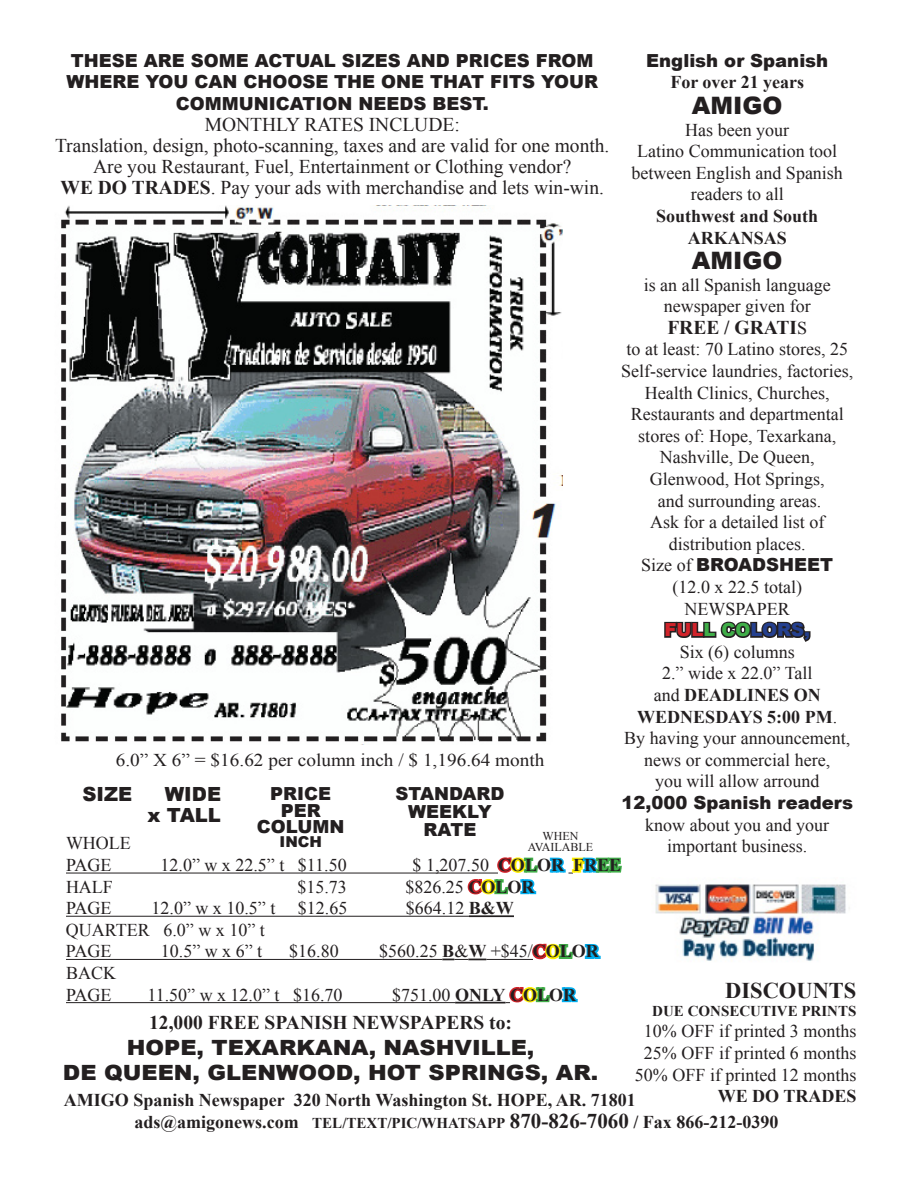
<style>
.page{position:relative;width:918px;height:1188px;background:#fff}
.page>*{position:absolute;margin:0;border:0;box-sizing:border-box;transform-origin:0 0}
.t1{font:900 24px "Arial";color:#231f20}
.t2{font:700 22.5px "Times New Roman";color:#231f20}
.t3{font:900 21px/25.2px "Arial";color:#231f20;text-align:center;scale:1.07 1}
.t4{font:19.5px/21px "Times New Roman";color:#231f20;text-align:center}
.t5{font:700 19.5px "Times New Roman";color:#231f20}
.t6{font:900 19.5px/21px "Arial";color:#231f20;text-align:right}
.t7{font:18px/21.6px "Times New Roman";color:#231f20;text-align:center}
.t8{font:700 18px/21.6px "Times New Roman";color:#231f20;text-align:center}
.t9{font:900 18px/21.6px "Arial";color:#231f20;text-align:center}
.t10{font:18px "Times New Roman";color:#231f20;scale:1.07 1}
.t11{font:900 18px "Arial";color:#25408f}
.t12{font:700 15px "Times New Roman";color:#231f20}
.t13{font:900 15px "Arial";color:#231f20}
.t14{font:12px/10.5px "Times New Roman";color:#231f20;text-align:center}
.s1{font-weight:400;font-size:18px}
.s2{font-family:"Times New Roman";font-weight:400}
.s3{color:#d1232a}
.s4{color:#40ae49}
.s5{font-weight:700}
.s6{font-weight:400}
.s7{font-size:15px}
.s8{font-size:21px}
</style>
<div class="page">
<svg style="left:664px;top:621px;width:147px;height:21px"></svg>
<hr style="left:66px;top:873px;width:432px;height:1px;background:#231f20">
<hr style="left:66px;top:916px;width:403px;height:1px;background:#231f20">
<hr style="left:469px;top:915px;width:45px;height:2px;background:#231f20">
<hr style="left:66px;top:959px;width:376px;height:1px;background:#231f20">
<svg style="left:442px;top:959px;width:44px;height:1px"></svg>
<hr style="left:486px;top:959px;width:47px;height:1px;background:#231f20">
<hr style="left:66px;top:1002px;width:389px;height:1px;background:#231f20">
<hr style="left:455px;top:1002px;width:51px;height:1px;background:#231f20">
<svg style="left:549px;top:857px;width:73px;height:17px"></svg>
<svg style="left:465px;top:857px;width:73px;height:38px"></svg>
<svg style="left:530px;top:943px;width:43px;height:17px"></svg>
<svg style="left:584px;top:944px;width:17px;height:15px"></svg>
<svg style="left:506px;top:987px;width:44px;height:17px"></svg>
<svg style="left:561px;top:987px;width:17px;height:16px"></svg>
<img style="left:61px;top:206px;width:502px;height:539px">
<img style="left:655px;top:884px;width:195px;height:77px">
<p class="t9" style="left:646px;top:49px;width:184px">English or Spanish</p>
<p class="t8" style="left:670px;top:71px;width:135px">For over 21 years</p>
<h1 class="t1" style="left:692px;top:88px;width:92px">AMIGO</h1>
<p class="t7" style="left:632px;top:118px;width:213px">Has been your<br>Latino Communication tool between English and Spanish readers to all</p>
<p class="t8" style="left:656px;top:205px;width:164px">Southwest and South<br>ARKANSAS</p>
<h1 class="t1" style="left:692px;top:243px;width:92px">AMIGO</h1>
<p class="t7" style="left:644px;top:274px;width:188px">is an all Spanish language newspaper given for</p>
<p class="t5" style="left:667px;top:314px;width:141px">FREE / GRATI<span class="s1">S</span></p>
<p class="t7" style="left:621px;top:338px;width:233px">to at least: 70 Latino stores, 25<br>Self-service laundries, factories,<br>Health Clinics, Churches,<br>Restaurants and departmental stores of: Hope, Texarkana,<br>Nashville, De Queen,<br>Glenwood, Hot Springs,<br>and surrounding areas.<br>Ask for a detailed list of distribution places.</p>
<p class="t9" style="left:641px;top:554px;width:194px"><span class="s2">Size of</span> BROADSHEET</p>
<p class="t7" style="left:673px;top:576px;width:131px">(12.0 x 22.5 total)<br>NEWSPAPER</p>
<p class="t11" style="left:664px;top:617px;width:147px"><span class="s3">FUL</span><span class="s4">L CO</span>LORS,</p>
<p class="t7" style="left:624px;top:641px;width:227px">Six (6) columns<br>2.” wide x 22.0” Tall<br>and <span class="s5">DEADLINES ON<br>WEDNESDAYS 5:00 PM</span>.<br>By having your announcement, news or commercial here,<br>you will allow arround</p>
<p class="t9" style="left:621px;top:791px;width:233px">12,000 Spanish readers</p>
<p class="t7" style="left:645px;top:814px;width:185px">know about you and your</p>
<p class="t9" style="left:66px;top:49px;width:533px">THESE ARE SOME ACTUAL SIZES AND PRICES FROM<br>WHERE YOU CAN CHOOSE THE ONE THAT FITS YOUR<br>COMMUNICATION NEEDS BEST.</p>
<p class="t4" style="left:55px;top:114px;width:556px">MONTHLY RATES INCLUDE:<br>Translation, design, photo-scanning, taxes and are valid for one month.<br>Are you Restaurant, Fuel, Entertainment or Clothing vendor?<br><span class="s5">WE DO TRADES</span>. Pay your ads with merchandise and lets win-win.</p>
<p class="t10" style="left:116px;top:747px;width:402px">6.0” X 6” = $16.62 per column inch / $ 1,196.64 month</p>
<p class="t6" style="left:82px;top:783px;width:51px">SIZE</p>
<p class="t6" style="left:147px;top:783px;width:75px">WIDE x TALL</p>
<p class="t9" style="left:257px;top:785px;width:89px;line-height:16.5px">PRICE<br>PER<br>COLUMN</p>
<p class="t13" style="left:280px;top:831px;width:44px">INCH</p>
<p class="t9" style="left:395px;top:784px;width:111px;line-height:18px">STANDARD<br>WEEKLY<br>RATE</p>
<p class="t14" style="left:528px;top:831px;width:67px">WHEN<br>AVAILABLE</p>
<p class="t7" style="left:66px;top:832px;width:66px">WHOLE</p>
<p class="t7" style="left:667px;top:835px;width:142px">important business.</p>
<p class="t7" style="left:66px;top:854px;width:47px">PAGE</p>
<p class="t7" style="left:160px;top:854px;width:188px">12.0” w x 22.5” t $11.50</p>
<p class="t7" style="left:412px;top:854px;width:210px">$ 1,207.50 <span class="s5">COLOR FREE</span></p>
<p class="t7" style="left:66px;top:876px;width:48px">HALF</p>
<p class="t7" style="left:297px;top:876px;width:51px">$15.73</p>
<p class="t7" style="left:405px;top:876px;width:131px">$826.25 <span class="s5">COLOR</span></p>
<p class="t7" style="left:66px;top:897px;width:47px">PAGE</p>
<p class="t7" style="left:152px;top:897px;width:197px">12.0” w x 10.5” t $12.65</p>
<p class="t7" style="left:406px;top:897px;width:109px">$664.12 <span class="s5">B&amp;W</span></p>
<p class="t7" style="left:66px;top:919px;width:200px;text-align:left">QUARTER 6.0” w x 10” t<br>PAGE</p>
<p class="t7" style="left:161px;top:940px;width:103px">10.5” w x 6” t</p>
<p class="t7" style="left:289px;top:940px;width:51px">$16.80</p>
<p class="t7" style="left:379px;top:940px;width:221px">$560.25 <span class="s5">B</span>&amp;<span class="s5">W</span> +$45/<span class="s5">COLOR</span></p>
<p class="t7" style="left:66px;top:962px;width:52px;text-align:left">BACK<br>PAGE</p>
<p class="t2" style="left:725px;top:975px;width:133px">DISCOUNTS</p>
<p class="t12" style="left:652px;top:1000px;width:206px">DUE CONSECUTIVE PRINTS</p>
<p class="t7" style="left:635px;top:1020px;width:223px">10% OFF if printed 3 months<br>25% OFF if printed 6 months<br>50% OFF if printed 12 months</p>
<p class="t8" style="left:718px;top:1085px;width:140px">WE DO TRADES</p>
<p class="t7" style="left:147px;top:984px;width:197px">11.50” w x 12.0” t $16.70</p>
<p class="t8" style="left:392px;top:983px;width:185px"><span class="s6">$751.00</span> ONLY COLOR</p>
<p class="t5" style="left:149px;top:1009px;width:364px">12,000 FREE SPANISH NEWSPAPERS to:</p>
<p class="t3" style="left:63px;top:1034px;width:502px">HOPE, TEXARKANA, NASHVILLE,<br>DE QUEEN, GLENWOOD, HOT SPRINGS, AR.</p>
<p class="t8" style="left:135px;top:1088px;width:645px;line-height:22.5px;text-align:left;text-indent:-71px">AMIGO Spanish Newspaper 320 North Washington St. HOPE, AR. 71801 ads@amigonews.com <span class="s7">TEL/TEXT/PIC/WHATSAPP</span> <span class="s8">870-826-7060</span> / Fax 866-212-0390</p>
</div>
